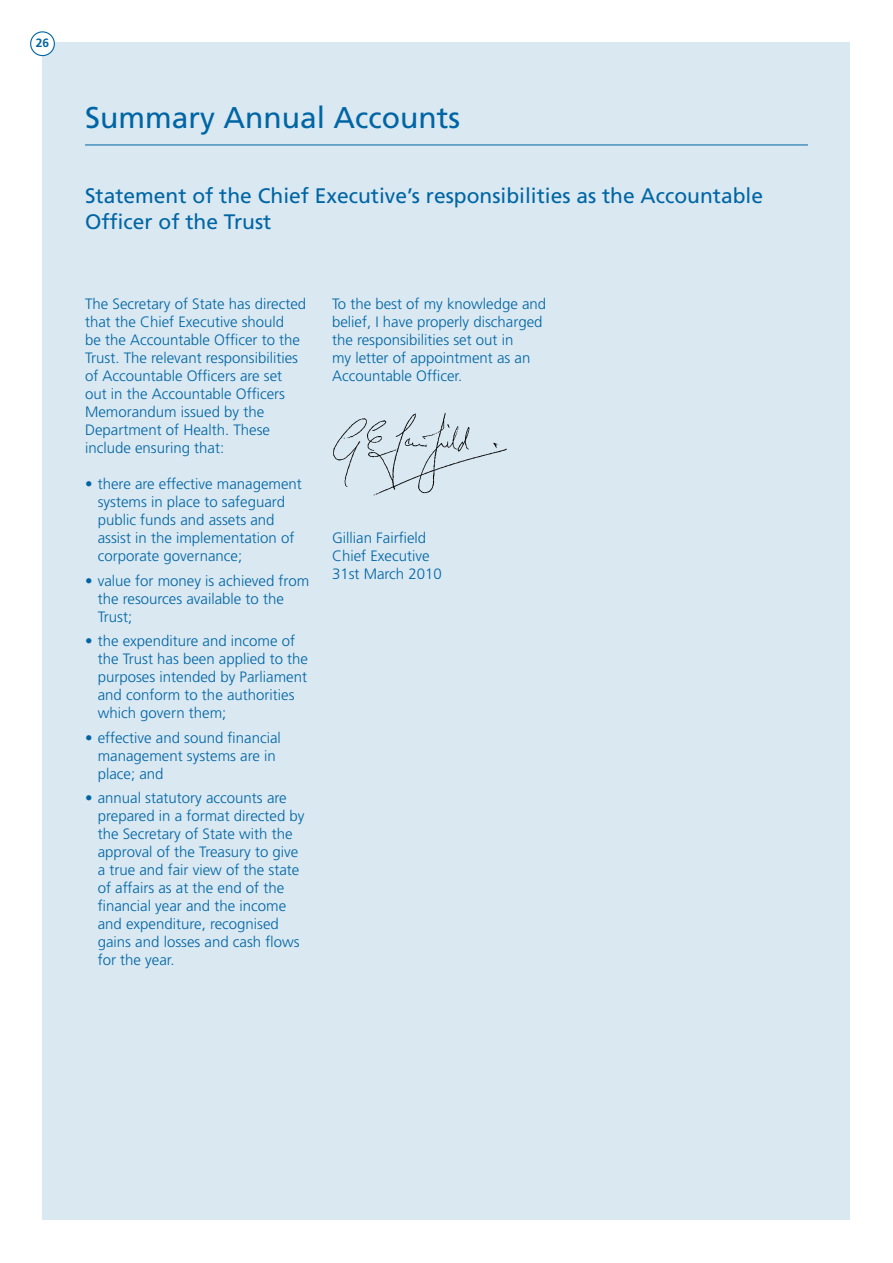
<style>
.page{position:relative;width:893px;height:1263px;background:#fff}
.page>*{position:absolute;margin:0;border:0;box-sizing:border-box;transform-origin:0 0}
.t1{font:30px "Frutiger";color:#0065a4}
.t2{font:21px/25.2px "Frutiger";color:#0065a4}
.t3{font:300 15px/18px "Frutiger";color:#0065a4}
.t4{font:700 12px "Frutiger";color:#0065a4}
</style>
<div class="page">
<div style="left:43px;top:43px;width:807px;height:1177px;background:#d9e8f1"></div>
<hr style="left:85px;top:145px;width:723px;height:1px;background:#0065a4">
<div style="left:31px;top:32px;width:23px;height:24px;background:#fff;border-radius:50%"></div>
<div style="left:30px;top:31px;width:25px;height:25px;border:1px solid #0065a4;border-radius:50%"></div>
<img style="left:333px;top:413px;width:174px;height:82px">
<p class="t4" style="left:36px;top:36px;width:15px">26</p>
<h1 class="t1" style="left:85px;top:100px;width:376px">Summary Annual Accounts</h1>
<h2 class="t2" style="left:85px;top:183px;width:680px">Statement of the Chief Executive’s responsibilities as the Accountable<br>Officer of the Trust</h2>
<p class="t3" style="left:85px;top:295px;width:223px">The Secretary of State has directed that the Chief Executive should<br>be the Accountable Officer to the<br>Trust. The relevant responsibilities of Accountable Officers are set out in the Accountable Officers<br>Memorandum issued by the<br>Department of Health. These include ensuring that:</p>
<p class="t3" style="left:98px;top:475px;width:206px;text-indent:-13px">• there are effective management systems in place to safeguard public funds and assets and assist in the implementation of corporate governance;</p>
<p class="t3" style="left:98px;top:572px;width:213px;text-indent:-13px">• value for money is achieved from the resources available to the<br>Trust;</p>
<p class="t3" style="left:98px;top:632px;width:212px;text-indent:-13px">• the expenditure and income of the Trust has been applied to the purposes intended by Parliament and conform to the authorities which govern them;</p>
<p class="t3" style="left:98px;top:728px;width:185px;text-indent:-13px">• effective and sound financial management systems are in place; and</p>
<p class="t3" style="left:98px;top:789px;width:208px;text-indent:-13px">• annual statutory accounts are prepared in a format directed by the Secretary of State with the approval of the Treasury to give a true and fair view of the state of affairs as at the end of the financial year and the income and expenditure, recognised gains and losses and cash flows for the year.</p>
<p class="t3" style="left:332px;top:295px;width:216px">To the best of my knowledge and belief, I have properly discharged the responsibilities set out in<br>my letter of appointment as an<br>Accountable Officer.</p>
<p class="t3" style="left:332px;top:529px;width:111px">Gillian Fairfield<br>Chief Executive<br>31st March 2010</p>
</div>
